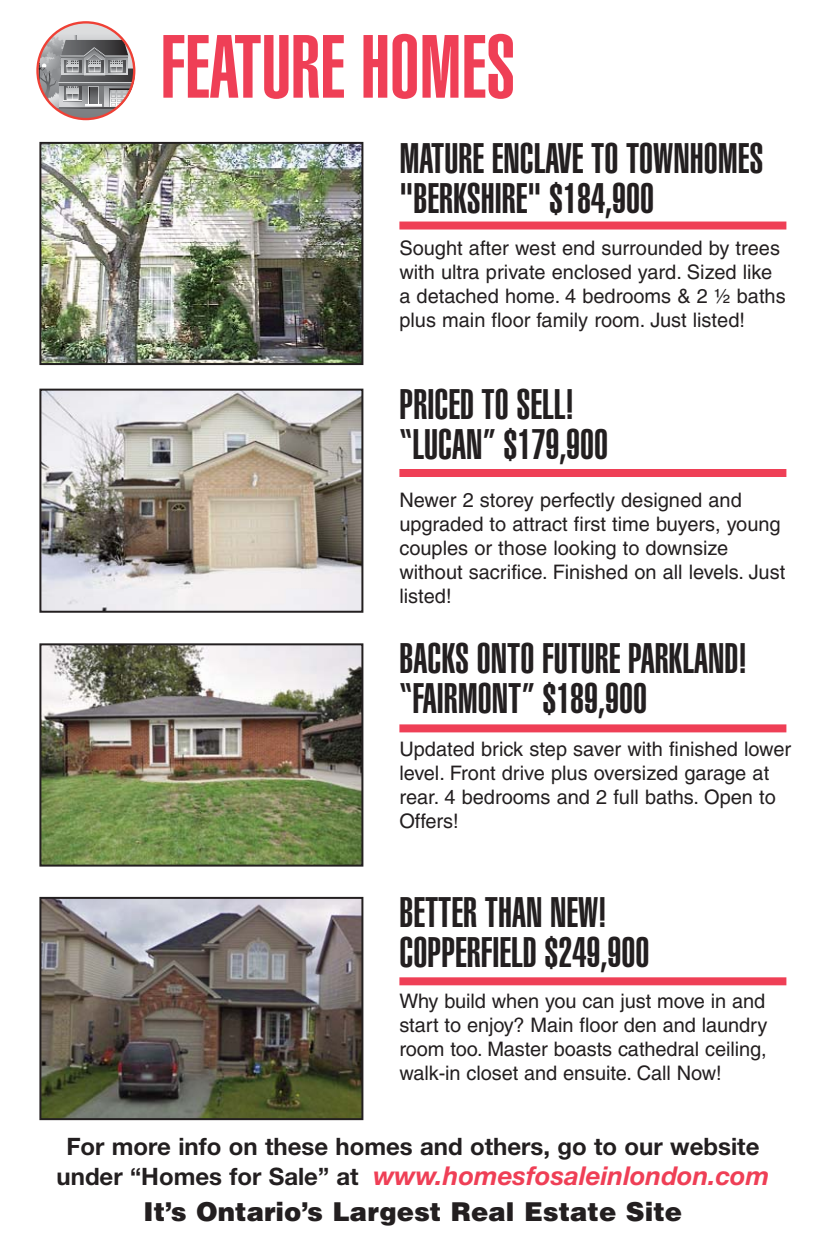
<style>
.page{position:relative;width:816px;height:1260px;background:#fff}
.page>*{position:absolute;margin:0;border:0;box-sizing:border-box;transform-origin:0 0}
.t1{font:900 extra-condensed 88px "Helvetica";color:#ef3f56}
.t2{font:900 extra-condensed 42px/40px "Helvetica";color:#231f20}
.t3{font:italic 700 26px "Helvetica Neue";color:#ef3f56}
.t4{font:900 26px "Helvetica";color:#231f20}
.t5{font:700 24px "Helvetica Neue";color:#231f20}
.t6{font:20px/24px "Helvetica";color:#231f20}
.s1{font-style:normal;font-size:24px;color:#231f20}
</style>
<div class="page">
<div style="left:399px;top:469px;width:387px;height:8px;background:#ef3f56"></div>
<svg style="left:38px;top:22px;width:97px;height:97px"></svg>
<svg style="left:38px;top:33px;width:97px;height:75px;background:#9d9799"></svg>
<div style="left:36px;top:21px;width:99px;height:99px;border:2px solid #ef4035;border-radius:50%"></div>
<img style="left:42px;top:145px;width:318px;height:217px">
<div style="left:39px;top:142px;width:324px;height:223px;border:2px solid #231f20"></div>
<img style="left:42px;top:392px;width:318px;height:218px">
<div style="left:39px;top:389px;width:324px;height:224px;border:2px solid #231f20"></div>
<img style="left:42px;top:646px;width:318px;height:218px">
<div style="left:39px;top:643px;width:324px;height:224px;border:2px solid #231f20"></div>
<div style="left:399px;top:222px;width:387px;height:8px;background:#ef3f56"></div>
<div style="left:399px;top:724px;width:387px;height:8px;background:#ef3f56"></div>
<img style="left:42px;top:900px;width:318px;height:217px">
<div style="left:39px;top:897px;width:324px;height:223px;border:2px solid #231f20"></div>
<div style="left:399px;top:977px;width:387px;height:8px;background:#ef3f56"></div>
<h1 class="t1" style="left:161px;top:35px;width:356px">FEATURE HOMES</h1>
<h2 class="t2" style="left:399px;top:141px;width:366px">MATURE ENCLAVE TO TOWNHOMES "BERKSHIRE" $184,900</h2>
<p class="t6" style="left:399px;top:238px;width:388px">Sought after west end surrounded by trees with ultra private enclosed yard. Sized like a detached home. 4 bedrooms &amp; 2 ½ baths plus main floor family room. Just listed!</p>
<h2 class="t2" style="left:399px;top:387px;width:210px">PRICED TO SELL! “LUCAN” $179,900</h2>
<p class="t6" style="left:399px;top:490px;width:387px">Newer 2 storey perfectly designed and upgraded to attract first time buyers, young couples or those looking to downsize without sacrifice. Finished on all levels. Just listed!</p>
<h2 class="t2" style="left:399px;top:641px;width:349px">BACKS ONTO FUTURE PARKLAND! “FAIRMONT” $189,900</h2>
<p class="t6" style="left:399px;top:739px;width:393px">Updated brick step saver with finished lower level. Front drive plus oversized garage at rear. 4 bedrooms and 2 full baths. Open to Offers!</p>
<h2 class="t2" style="left:399px;top:895px;width:252px">BETTER THAN NEW!<br>COPPERFIELD $249,900</h2>
<p class="t6" style="left:399px;top:991px;width:370px;text-align:justify">Why build when you can just move in and start to enjoy? Main floor den and laundry room too. Master boasts cathedral ceiling, walk-in closet and ensuite. Call Now!</p>
<p class="t5" style="left:66px;top:1138px;width:695px">For more info on these homes and others, go to our website</p>
<h3 class="t3" style="left:57px;top:1167px;width:714px"><span class="s1">under “Homes for Sale” at</span> www.homesfosaleinlondon.com</h3>
<h3 class="t4" style="left:144px;top:1203px;width:540px">It’s Ontario’s Largest Real Estate Site</h3>
</div>
